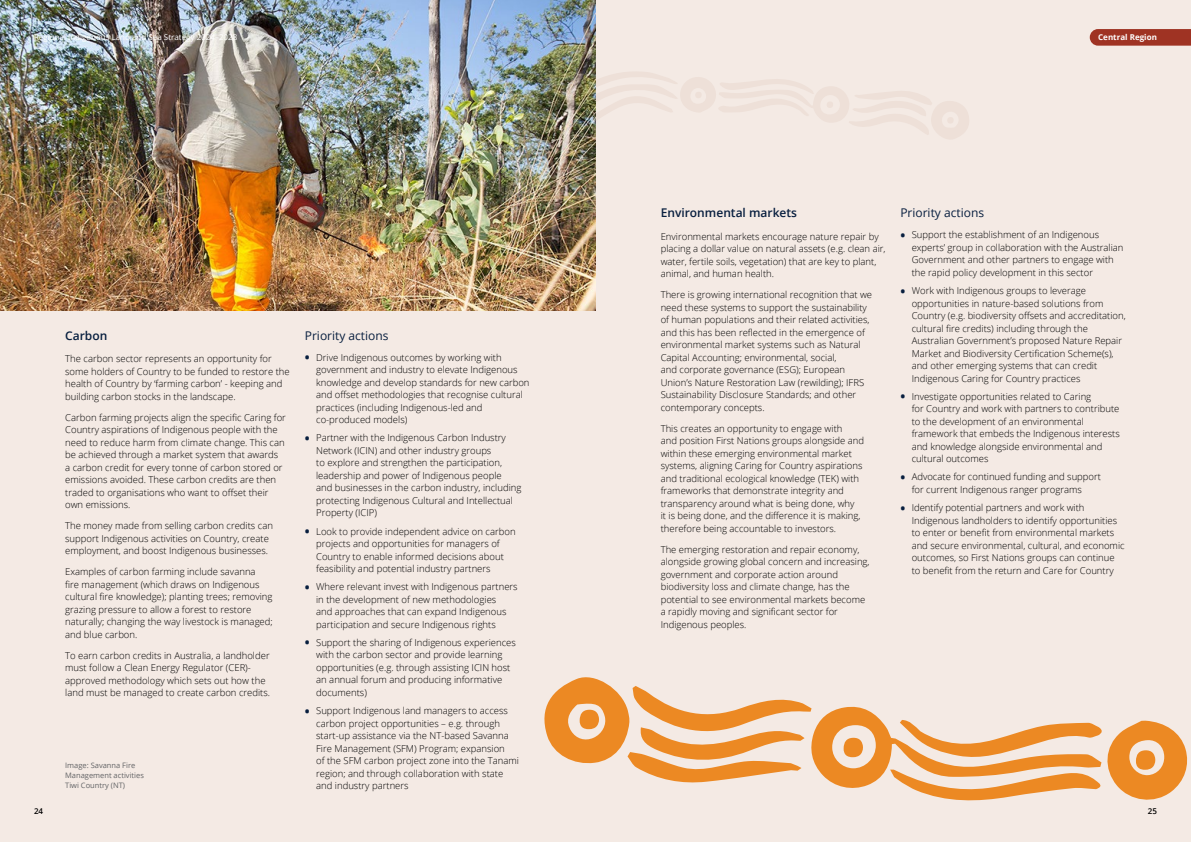
<style>
.page{position:relative;width:1191px;height:842px;background:#f4eae4}
.page>*{position:absolute;margin:0;border:0;box-sizing:border-box;transform-origin:0 0}
.t1{font:12px "Open Sans";color:#081f3f}
.t2{font:600 12px "Open Sans";color:#081f3f}
.t3{font:300 9.5px/12.5px "Open Sans";color:#000}
.t4{font:8px "Open Sans";color:#fff}
.t5{font:700 8px "Open Sans";color:#fff}
.t6{font:600 8px "Open Sans";color:#000}
.t7{font:7.5px/10px "Open Sans";color:#636466}
.s1{font-weight:700;font-size:13px;color:#081f3f}
</style>
<div class="page">
<svg style="left:544px;top:677px;width:644px;height:124px"></svg>
<div style="left:1135px;top:750px;width:20px;height:20px;background:#ec8923;border-radius:9px"></div>
<div style="left:843px;top:737px;width:20px;height:20px;background:#ec8923;border-radius:9px"></div>
<div style="left:579px;top:709px;width:20px;height:20px;background:#ec8923;border-radius:9px"></div>
<svg style="left:595px;top:70px;width:374px;height:86px"></svg>
<div style="left:826px;top:101px;width:7px;height:7px;background:#eee0d8;border-radius:50%"></div>
<div style="left:947px;top:117px;width:6px;height:7px;background:#eee0d8;border-radius:50%"></div>
<img style="left:0;top:0;width:595px;height:310px">
<svg style="left:1089px;top:29px;width:102px;height:17px"></svg>
<p class="t4" style="left:34px;top:32px;width:205px">Regional Indigenous Land and Sea Strategy 2024–2028</p>
<p class="t5" style="left:1098px;top:32px;width:60px">Central Region</p>
<p class="t2" style="left:65px;top:327px;width:44px">Carbon</p>
<p class="t3" style="left:65px;top:352px;width:226px">The carbon sector represents an opportunity for some holders of Country to be funded to restore the health of Country by ‘farming carbon’ - keeping and building carbon stocks in the landscape.</p>
<p class="t3" style="left:65px;top:411px;width:222px">Carbon farming projects align the specific Caring for Country aspirations of Indigenous people with the need to reduce harm from climate change. This can be achieved through a market system that awards<br>a carbon credit for every tonne of carbon stored or emissions avoided. These carbon credits are then traded to organisations who want to offset their own emissions.</p>
<p class="t3" style="left:65px;top:519px;width:209px">The money made from selling carbon credits can support Indigenous activities on Country, create employment, and boost Indigenous businesses.</p>
<p class="t3" style="left:65px;top:565px;width:209px">Examples of carbon farming include savanna<br>fire management (which draws on Indigenous cultural fire knowledge); planting trees; removing grazing pressure to allow a forest to restore naturally; changing the way livestock is managed; and blue carbon.</p>
<p class="t3" style="left:65px;top:649px;width:206px">To earn carbon credits in Australia, a landholder must follow a Clean Energy Regulator (CER)- approved methodology which sets out how the land must be managed to create carbon credits.</p>
<p class="t7" style="left:65px;top:760px;width:80px">Image: Savanna Fire<br>Management activities<br>Tiwi Country (NT)</p>
<p class="t1" style="left:305px;top:327px;width:85px">Priority actions</p>
<p class="t3" style="left:316px;top:351px;width:215px;text-indent:-11px"><span class="s1">•</span> Drive Indigenous outcomes by working with government and industry to elevate Indigenous knowledge and develop standards for new carbon and offset methodologies that recognise cultural practices (including Indigenous-led and co-produced models)</p>
<p class="t3" style="left:316px;top:431px;width:207px;text-indent:-11px"><span class="s1">•</span> Partner with the Indigenous Carbon Industry Network (ICIN) and other industry groups<br>to explore and strengthen the participation, leadership and power of Indigenous people<br>and businesses in the carbon industry, including protecting Indigenous Cultural and Intellectual Property (ICIP)</p>
<p class="t3" style="left:316px;top:525px;width:201px;text-indent:-11px"><span class="s1">•</span> Look to provide independent advice on carbon projects and opportunities for managers of Country to enable informed decisions about feasibility and potential industry partners</p>
<p class="t3" style="left:316px;top:580px;width:203px;text-indent:-11px"><span class="s1">•</span> Where relevant invest with Indigenous partners in the development of new methodologies<br>and approaches that can expand Indigenous participation and secure Indigenous rights</p>
<p class="t3" style="left:316px;top:636px;width:201px;text-indent:-11px"><span class="s1">•</span> Support the sharing of Indigenous experiences with the carbon sector and provide learning opportunities (e.g. through assisting ICIN host an annual forum and producing informative documents)</p>
<p class="t3" style="left:316px;top:704px;width:204px;text-indent:-11px"><span class="s1">•</span> Support Indigenous land managers to access carbon project opportunities – e.g. through start-up assistance via the NT-based Savanna Fire Management (SFM) Program; expansion<br>of the SFM carbon project zone into the Tanami region; and through collaboration with state and industry partners</p>
<p class="t2" style="left:660px;top:205px;width:138px">Environmental markets</p>
<p class="t3" style="left:660px;top:230px;width:226px">Environmental markets encourage nature repair by placing a dollar value on natural assets (e.g. clean air, water, fertile soils, vegetation) that are key to plant, animal, and human health.</p>
<p class="t3" style="left:660px;top:288px;width:213px">There is growing international recognition that we need these systems to support the sustainability of human populations and their related activities, and this has been reflected in the emergence of environmental market systems such as Natural Capital Accounting; environmental, social,<br>and corporate governance (ESG); European Union’s Nature Restoration Law (rewilding); IFRS Sustainability Disclosure Standards; and other contemporary concepts.</p>
<p class="t3" style="left:660px;top:422px;width:205px">This creates an opportunity to engage with<br>and position First Nations groups alongside and within these emerging environmental market systems, aligning Caring for Country aspirations and traditional ecological knowledge (TEK) with frameworks that demonstrate integrity and transparency around what is being done, why<br>it is being done, and the difference it is making, therefore being accountable to investors.</p>
<p class="t3" style="left:660px;top:543px;width:210px">The emerging restoration and repair economy, alongside growing global concern and increasing, government and corporate action around biodiversity loss and climate change, has the potential to see environmental markets become a rapidly moving and significant sector for Indigenous peoples.</p>
<p class="t1" style="left:900px;top:205px;width:85px">Priority actions</p>
<p class="t3" style="left:911px;top:228px;width:213px;text-indent:-11px"><span class="s1">•</span> Support the establishment of an Indigenous experts’ group in collaboration with the Australian Government and other partners to engage with the rapid policy development in this sector</p>
<p class="t3" style="left:911px;top:284px;width:216px;text-indent:-11px"><span class="s1">•</span> Work with Indigenous groups to leverage opportunities in nature-based solutions from Country (e.g. biodiversity offsets and accreditation, cultural fire credits) including through the Australian Government’s proposed Nature Repair Market and Biodiversity Certification Scheme(s), and other emerging systems that can credit Indigenous Caring for Country practices</p>
<p class="t3" style="left:911px;top:390px;width:210px;text-indent:-11px"><span class="s1">•</span> Investigate opportunities related to Caring<br>for Country and work with partners to contribute to the development of an environmental framework that embeds the Indigenous interests and knowledge alongside environmental and cultural outcomes</p>
<p class="t3" style="left:911px;top:470px;width:191px;text-indent:-11px"><span class="s1">•</span> Advocate for continued funding and support for current Indigenous ranger programs</p>
<p class="t3" style="left:911px;top:501px;width:214px;text-indent:-11px"><span class="s1">•</span> Identify potential partners and work with Indigenous landholders to identify opportunities to enter or benefit from environmental markets and secure environmental, cultural, and economic outcomes, so First Nations groups can continue to benefit from the return and Care for Country</p>
<p class="t6" style="left:34px;top:806px;width:11px">24</p>
<p class="t6" style="left:1147px;top:806px;width:11px">25</p>
</div>
